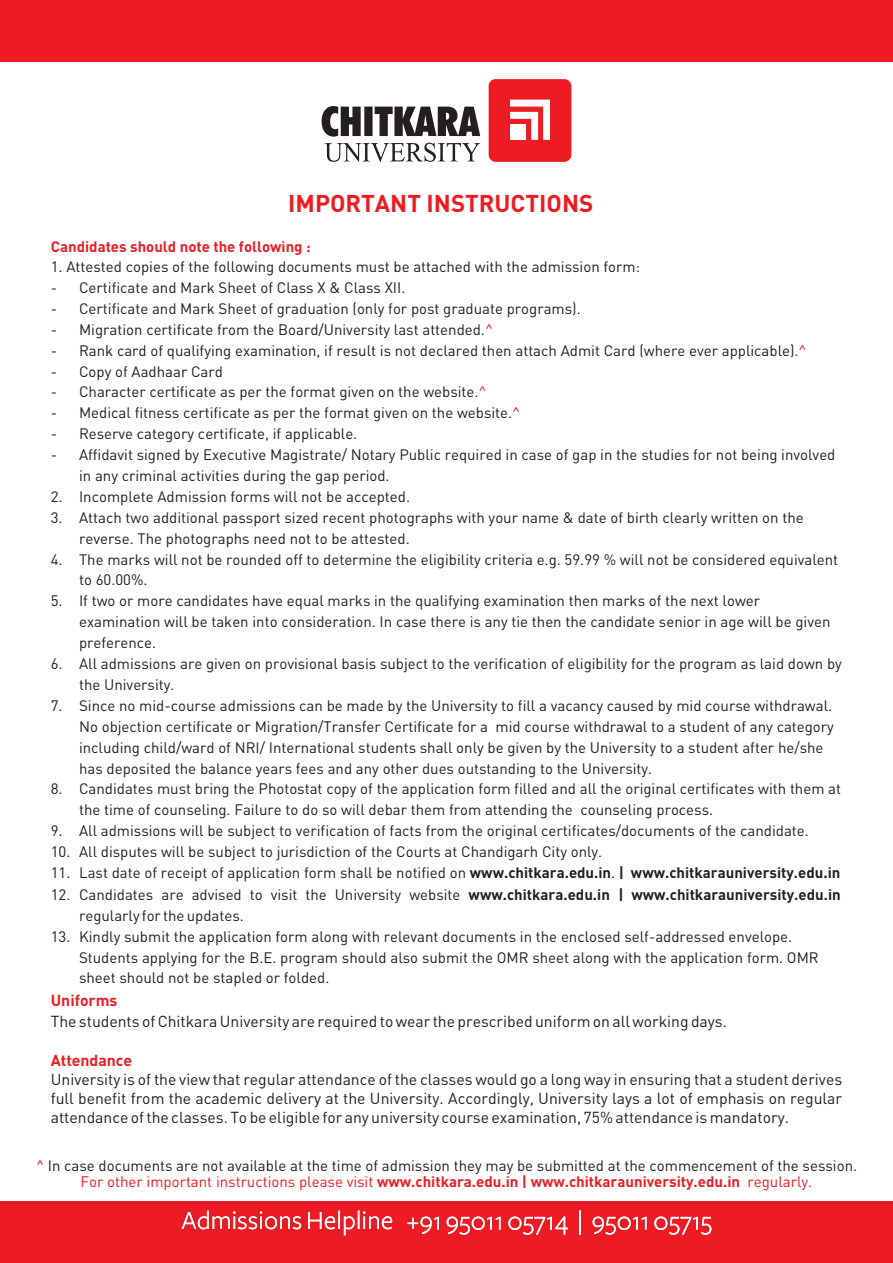
<style>
.page{position:relative;width:893px;height:1263px;background:#fff}
.page>*{position:absolute;margin:0;border:0;box-sizing:border-box;transform-origin:0 0}
.t1{font:700 24px "DI Nbek";color:#ed1c24}
.t2{font:15.75px/19px "DIN Bek";color:#231f20;text-align:justify}
.t3{font:700 15.75px "DI Nbek";color:#ed1c24}
.t4{font:15px/20.9px "DIN Bek";color:#231f20}
.t5{font:15px "DIN Bek";color:#ed1c24}
.t6{font:700 15px "DI Nbek";color:#ed1c24}
.s1{color:#ed1c24}
.s2{font-family:"DI Nbek";font-weight:700}
</style>
<div class="page">
<div style="left:489px;top:79px;width:82px;height:83px;background:#ed1c24;border-radius:7px"></div>
<svg style="left:510px;top:100px;width:40px;height:40px"></svg>
<div style="left:510px;top:125px;width:15px;height:15px;background:#fff"></div>
<svg style="left:322px;top:106px;width:158px;height:31px"></svg>
<svg style="left:324px;top:143px;width:156px;height:19px"></svg>
<div style="left:0;top:1201px;width:893px;height:62px;background:#ed1c24"></div>
<div style="left:0;top:0;width:893px;height:62px;background:#ed1c24"></div>
<svg style="left:182px;top:1210px;width:119px;height:19px"></svg>
<svg style="left:308px;top:1210px;width:84px;height:25px"></svg>
<svg style="left:407px;top:1216px;width:32px;height:18px"></svg>
<svg style="left:447px;top:1216px;width:54px;height:19px"></svg>
<svg style="left:508px;top:1216px;width:60px;height:19px"></svg>
<hr style="left:579px;top:1211px;width:2px;height:24px;background:#fff">
<svg style="left:593px;top:1216px;width:54px;height:19px"></svg>
<svg style="left:654px;top:1216px;width:57px;height:19px"></svg>
<h1 class="t1" style="left:288px;top:194px;width:306px">IMPORTANT INSTRUCTIONS</h1>
<p class="t6" style="left:51px;top:241px;width:261px">Candidates should note the following :</p>
<p class="t4" style="left:51px;top:258px;width:591px">1. Attested copies of the following documents must be attached with the admission form:</p>
<p class="t4" style="left:51px;top:279px;width:356px">- Certificate and Mark Sheet of Class X &amp; Class XII.</p>
<p class="t4" style="left:51px;top:300px;width:531px">- Certificate and Mark Sheet of graduation (only for post graduate programs).</p>
<p class="t4" style="left:51px;top:321px;width:444px">- Migration certificate from the Board/University last attended.<span class="s1">^</span></p>
<p class="t4" style="left:51px;top:341px;width:757px">- Rank card of qualifying examination, if result is not declared then attach Admit Card (where ever applicable).<span class="s1">^</span></p>
<p class="t4" style="left:51px;top:362px;width:174px">- Copy of Aadhaar Card</p>
<p class="t4" style="left:51px;top:383px;width:437px">- Character certificate as per the format given on the website.<span class="s1">^</span></p>
<p class="t4" style="left:51px;top:404px;width:471px">- Medical fitness certificate as per the format given on the website.<span class="s1">^</span></p>
<p class="t4" style="left:51px;top:425px;width:308px">- Reserve category certificate, if applicable.</p>
<p class="t4" style="left:79px;top:446px;width:758px;text-indent:-28px">- Affidavit signed by Executive Magistrate/ Notary Public required in case of gap in the studies for not being involved in any criminal activities during the gap period.</p>
<p class="t4" style="left:51px;top:488px;width:361px">2. Incomplete Admission forms will not be accepted.</p>
<p class="t4" style="left:79px;top:509px;width:726px;text-indent:-28px">3. Attach two additional passport sized recent photographs with your name &amp; date of birth clearly written on the reverse. The photographs need not to be attested.</p>
<p class="t4" style="left:79px;top:550px;width:761px;text-indent:-28px">4. The marks will not be rounded off to determine the eligibility criteria e.g. 59.99 % will not be considered equivalent to 60.00%.</p>
<p class="t4" style="left:79px;top:592px;width:753px;text-indent:-28px">5. If two or more candidates have equal marks in the qualifying examination then marks of the next lower examination will be taken into consideration. In case there is any tie then the candidate senior in age will be given preference.</p>
<p class="t4" style="left:79px;top:655px;width:764px;text-indent:-28px">6. All admissions are given on provisional basis subject to the verification of eligibility for the program as laid down by the University.</p>
<p class="t4" style="left:79px;top:697px;width:756px;text-indent:-28px">7. Since no mid-course admissions can be made by the University to fill a vacancy caused by mid course withdrawal.<br>No objection certificate or Migration/Transfer Certificate for a mid course withdrawal to a student of any category including child/ward of NRI/ International students shall only be given by the University to a student after he/she has deposited the balance years fees and any other dues outstanding to the University.</p>
<p class="t4" style="left:79px;top:780px;width:764px;text-indent:-28px">8. Candidates must bring the Photostat copy of the application form filled and all the original certificates with them at the time of counseling. Failure to do so will debar them from attending the counseling process.</p>
<p class="t4" style="left:51px;top:822px;width:760px">9. All admissions will be subject to verification of facts from the original certificates/documents of the candidate.</p>
<p class="t4" style="left:51px;top:843px;width:553px">10. All disputes will be subject to jurisdiction of the Courts at Chandigarh City only.</p>
<p class="t4" style="left:51px;top:864px;width:791px">11. Last date of receipt of application form shall be notified on <span class="s2">www.chitkara.edu.in</span>. <span class="s2">| www.chitkarauniversity.edu.in</span></p>
<p class="t4" style="left:79px;top:886px;width:763px;text-indent:-28px">12. Candidates are advised to visit the University website <span class="s2">www.chitkara.edu.in | www.chitkarauniversity.edu.in </span>regularly for the updates.</p>
<p class="t4" style="left:79px;top:927px;width:741px;text-indent:-28px">13. Kindly submit the application form along with relevant documents in the enclosed self-addressed envelope.<br>Students applying for the B.E. program should also submit the OMR sheet along with the application form. OMR sheet should not be stapled or folded.</p>
<p class="t3" style="left:51px;top:994px;width:68px">Uniforms</p>
<p class="t2" style="left:51px;top:1014px;width:678px">The students of Chitkara University are required to wear the prescribed uniform on all working days.</p>
<p class="t3" style="left:51px;top:1055px;width:83px">Attendance</p>
<p class="t2" style="left:51px;top:1071px;width:793px">University is of the view that regular attendance of the classes would go a long way in ensuring that a student derives full benefit from the academic delivery at the University. Accordingly, University lays a lot of emphasis on regular attendance of the classes. To be eligible for any university course examination, 75% attendance is mandatory.</p>
<p class="t4" style="left:36px;top:1156px;width:823px"><span class="s1">^</span> In case documents are not available at the time of admission they may be submitted at the commencement of the session.</p>
<p class="t5" style="left:81px;top:1177px;width:733px">For other important instructions please visit <span class="s2">www.chitkara.edu.in | www.chitkarauniversity.edu.in</span> regularly.</p>
</div>
